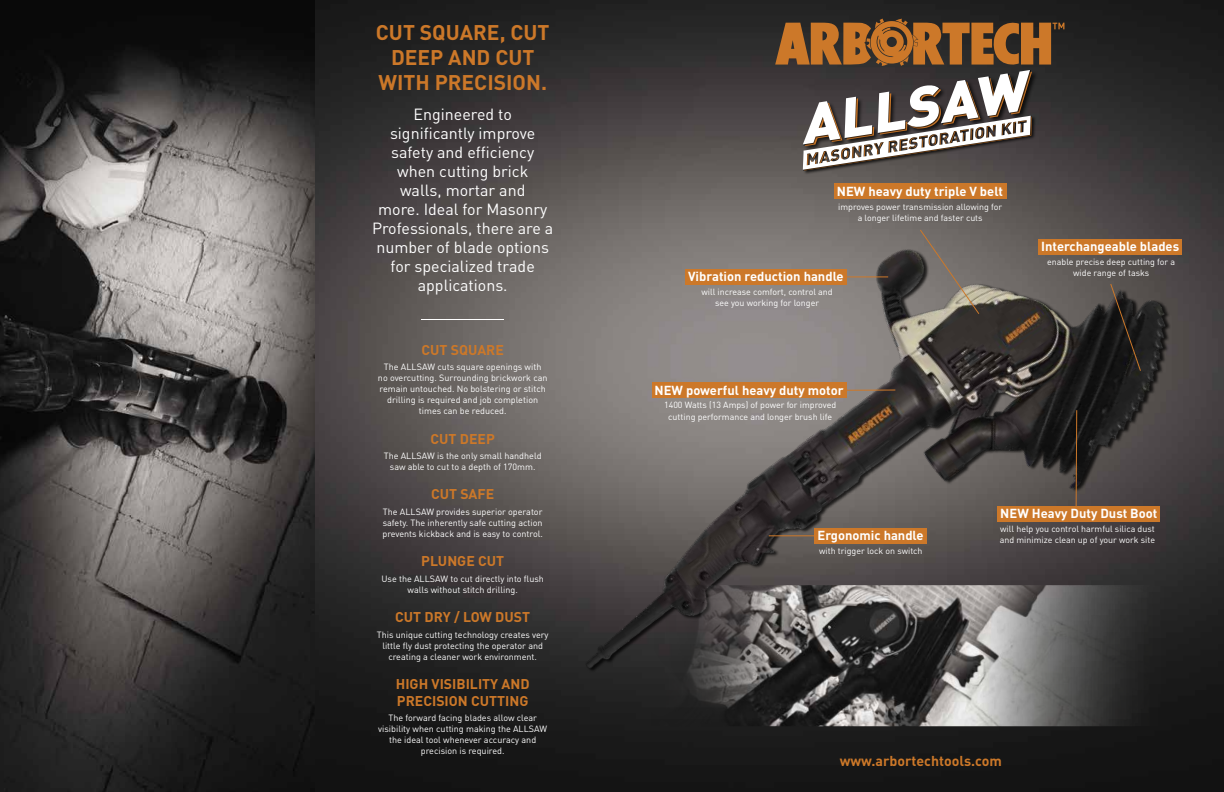
<style>
.page{position:relative;width:1224px;height:792px;background:#fff}
.page>*{position:absolute;margin:0;border:0;box-sizing:border-box;transform-origin:0 0}
.t1{font:700 21px/25.2px "DIN";color:#cc7829;text-align:center}
.t2{font:16px/19px "DIN";color:#fff;text-align:center}
.t3{font:700 14.2px "DIN";color:#cc7829}
.t4{font:700 14px/16.8px "DIN";color:#cc7829}
.t5{font:700 13px "DIN";color:#fff}
.t6{font:9px/11px "DIN";color:#fff;text-align:center}
.t7{font:8.9px/11.4px "DIN";color:#fff;text-align:center}
</style>
<div class="page">
<img style="left:0;top:0;width:1224px;height:792px">
<img style="left:480px;top:125px;width:744px;height:667px">
<hr style="left:847px;top:277px;width:41px;height:1px;background:#cc7829">
<div style="left:685px;top:269px;width:162px;height:15px;background:#cc7829"></div>
<div style="left:652px;top:382px;width:195px;height:16px;background:#cc7829"></div>
<hr style="left:847px;top:390px;width:48px;height:1px;background:#cc7829">
<div style="left:834px;top:184px;width:173px;height:15px;background:#cc7829"></div>
<svg style="left:1075px;top:410px;width:2px;height:96px"></svg>
<div style="left:997px;top:506px;width:163px;height:16px;background:#cc7829"></div>
<div style="left:1039px;top:239px;width:143px;height:15px;background:#cc7829"></div>
<svg style="left:919px;top:229px;width:61px;height:86px;background:#7a746d"></svg>
<div style="left:815px;top:528px;width:112px;height:16px;background:#cc7829"></div>
<hr style="left:769px;top:535px;width:46px;height:1px;background:#cc7829">
<svg style="left:1110px;top:283px;width:31px;height:89px;background:#2b2724"></svg>
<img style="left:643px;top:585px;width:533px;height:141px">
<hr style="left:422px;top:319px;width:82px;height:1px;background:#fff">
<div style="left:803px;top:116px;width:233px;height:59px;background:#000;opacity:.75"></div>
<svg style="left:775px;top:19px;width:289px;height:152px;background:#7a6655"></svg>
<h1 class="t1" style="left:376px;top:18px;width:175px">CUT SQUARE, CUT<br>DEEP AND CUT<br>WITH PRECISION.</h1>
<h2 class="t2" style="left:372px;top:105px;width:183px">Engineered to significantly improve safety and efficiency when cutting brick<br>walls, mortar and<br>more. Ideal for Masonry<br>Professionals, there are a number of blade options for specialized trade applications.</h2>
<h3 class="t4" style="left:421px;top:341px;width:84px">CUT SQUARE</h3>
<p class="t6" style="left:378px;top:361px;width:171px">The ALLSAW cuts square openings with no overcutting. Surrounding brickwork can remain untouched. No bolstering or stitch drilling is required and job completion times can be reduced.</p>
<h3 class="t4" style="left:431px;top:430px;width:66px">CUT DEEP</h3>
<p class="t6" style="left:384px;top:450px;width:159px">The ALLSAW is the only small handheld saw able to cut to a depth of 170mm.</p>
<h3 class="t4" style="left:431px;top:485px;width:65px">CUT SAFE</h3>
<p class="t6" style="left:382px;top:506px;width:162px;text-align:justify">The ALLSAW provides superior operator safety. The inherently safe cutting action prevents kickback and is easy to control.</p>
<h3 class="t4" style="left:421px;top:552px;width:84px">PLUNGE CUT</h3>
<p class="t6" style="left:381px;top:573px;width:164px">Use the ALLSAW to cut directly into flush walls without stitch drilling.</p>
<h3 class="t4" style="left:395px;top:608px;width:136px">CUT DRY / LOW DUST</h3>
<p class="t6" style="left:377px;top:629px;width:173px">This unique cutting technology creates very little fly dust protecting the operator and creating a cleaner work environment.</p>
<h3 class="t4" style="left:396px;top:675px;width:135px">HIGH VISIBILITY AND<br>PRECISION CUTTING</h3>
<p class="t6" style="left:378px;top:712px;width:171px">The forward facing blades allow clear visibility when cutting making the ALLSAW the ideal tool whenever accuracy and precision is required.</p>
<h3 class="t5" style="left:837px;top:183px;width:168px">NEW heavy duty triple V belt</h3>
<p class="t7" style="left:838px;top:201px;width:166px">improves power transmission allowing for a longer lifetime and faster cuts</p>
<h3 class="t5" style="left:688px;top:268px;width:157px">Vibration reduction handle</h3>
<p class="t7" style="left:701px;top:286px;width:133px">will increase comfort, control and see you working for longer</p>
<h3 class="t5" style="left:655px;top:382px;width:191px">NEW powerful heavy duty motor</h3>
<p class="t7" style="left:664px;top:399px;width:174px">1400 Watts (13 Amps) of power for improved cutting performance and longer brush life</p>
<h3 class="t5" style="left:1041px;top:238px;width:140px">Interchangeable blades</h3>
<p class="t7" style="left:1047px;top:256px;width:129px">enable precise deep cutting for a wide range of tasks</p>
<h3 class="t5" style="left:818px;top:527px;width:108px">Ergonomic handle</h3>
<p class="t7" style="left:819px;top:545px;width:105px">with trigger lock on switch</p>
<h3 class="t5" style="left:1000px;top:505px;width:159px">NEW Heavy Duty Dust Boot</h3>
<p class="t7" style="left:1000px;top:523px;width:157px;text-align:left">will help you control harmful silica dust and minimize clean up of your work site</p>
<h3 class="t3" style="left:840px;top:751px;width:164px">www.arbortechtools.com</h3>
</div>
